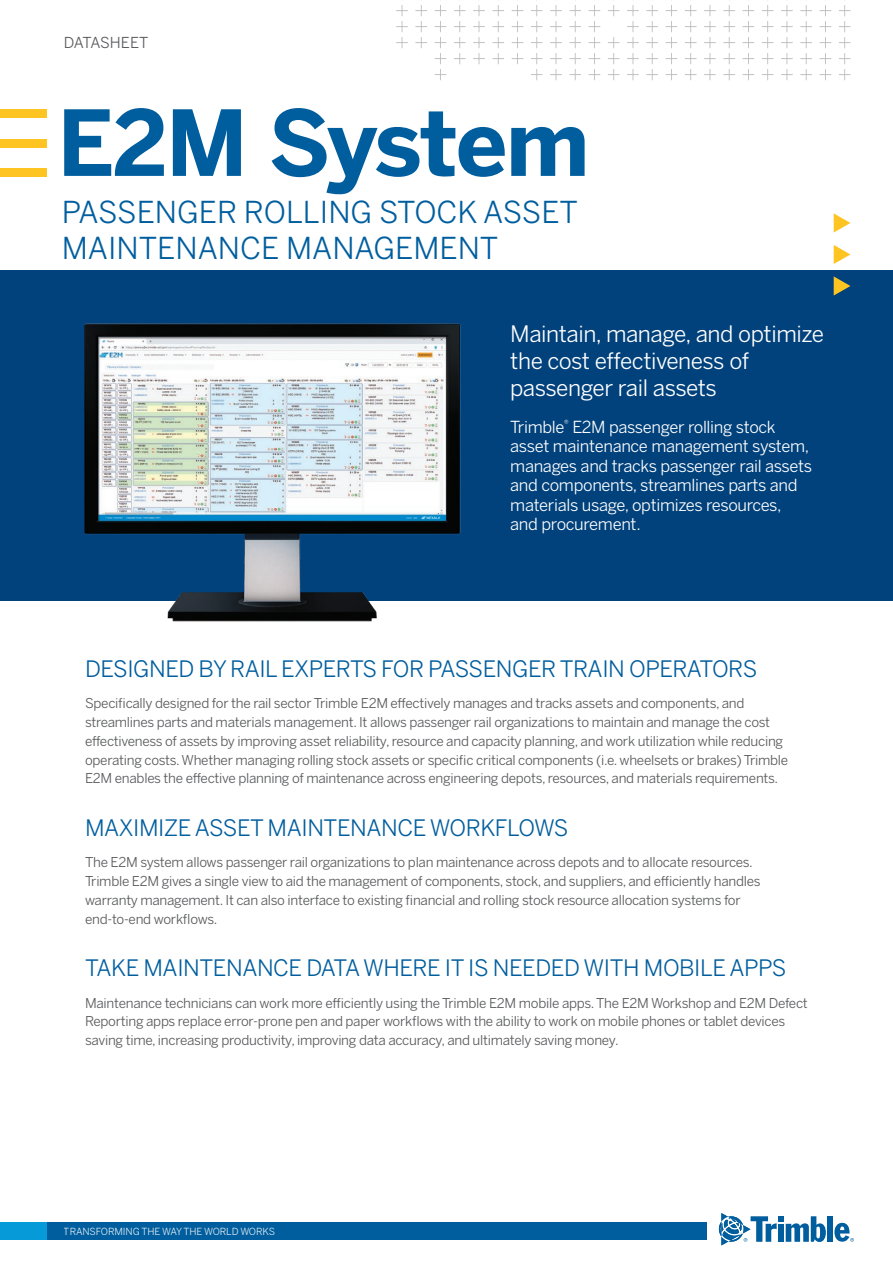
<style>
.page{position:relative;width:893px;height:1263px;background:#fff}
.page>*{position:absolute;margin:0;border:0;box-sizing:border-box;transform-origin:0 0}
.t1{font:700 90px "Benton Sans";letter-spacing:-.025em;color:#005e9e}
.t2{font:30px/36px "Benton Sans";color:#005e9e}
.t3{font:22.5px "Benton Sans";letter-spacing:-.02em;color:#005e9e}
.t4{font:22.5px/27px "Benton Sans";letter-spacing:-.02em;color:#fff}
.t5{font:16.5px/19.5px "Benton Sans";letter-spacing:-.02em;color:#fff}
.t6{font:15px "Benton Sans";letter-spacing:-.01em;color:#57585a}
.t7{font:13.5px/18.8px "Benton Sans";letter-spacing:-.02em;color:#57585a}
.t8{font:9.75px "Benton Sans";letter-spacing:-.01em;color:#fff}
</style>
<div class="page">
<div style="left:827px;top:1216px;width:6px;height:26px;background:#005e9e"></div>
<svg style="left:719px;top:1213px;width:107px;height:32px"></svg>
<svg style="left:834px;top:1223px;width:20px;height:19px"></svg>
<div style="left:0;top:1222px;width:704px;height:17px;background:#069ad9"></div>
<div style="left:47px;top:1222px;width:659px;height:17px;background:#005e9e"></div>
<div style="left:0;top:270px;width:893px;height:330px;background:#01427c"></div>
<img style="left:74px;top:323px;width:401px;height:299px">
<svg style="left:396px;top:0;width:454px;height:80px"></svg>
<div style="left:0;top:110px;width:47px;height:8px;background:#fec422"></div>
<div style="left:0;top:139px;width:47px;height:8px;background:#fec422"></div>
<div style="left:0;top:168px;width:47px;height:8px;background:#fec422"></div>
<svg style="left:834px;top:213px;width:16px;height:19px"></svg>
<svg style="left:834px;top:245px;width:16px;height:19px"></svg>
<svg style="left:834px;top:276px;width:16px;height:20px"></svg>
<p class="t6" style="left:64px;top:34px;width:86px">DATASHEET</p>
<h1 class="t1" style="left:57px;top:87px;width:534px">E2M System</h1>
<h2 class="t2" style="left:62px;top:194px;width:518px">PASSENGER ROLLING STOCK ASSET<br>MAINTENANCE MANAGEMENT</h2>
<h3 class="t4" style="left:510px;top:321px;width:315px">Maintain, manage, and optimize the cost effectiveness of passenger rail assets</h3>
<p class="t5" style="left:510px;top:417px;width:303px">Trimble<sup>®</sup> E2M passenger rolling stock asset maintenance management system, manages and tracks passenger rail assets and components, streamlines parts and materials usage, optimizes resources, and procurement.</p>
<h3 class="t3" style="left:85px;top:655px;width:674px">DESIGNED BY RAIL EXPERTS FOR PASSENGER TRAIN OPERATORS</h3>
<p class="t7" style="left:85px;top:694px;width:705px">Specifically designed for the rail sector Trimble E2M effectively manages and tracks assets and components, and streamlines parts and materials management. It allows passenger rail organizations to maintain and manage the cost effectiveness of assets by improving asset reliability, resource and capacity planning, and work utilization while reducing operating costs. Whether managing rolling stock assets or specific critical components (i.e. wheelsets or brakes) Trimble E2M enables the effective planning of maintenance across engineering depots, resources, and materials requirements.</p>
<h3 class="t3" style="left:85px;top:814px;width:485px">MAXIMIZE ASSET MAINTENANCE WORKFLOWS</h3>
<p class="t7" style="left:85px;top:853px;width:677px">The E2M system allows passenger rail organizations to plan maintenance across depots and to allocate resources.<br>Trimble E2M gives a single view to aid the management of components, stock, and suppliers, and efficiently handles warranty management. It can also interface to existing financial and rolling stock resource allocation systems for end‑to‑end workflows.</p>
<h3 class="t3" style="left:85px;top:954px;width:703px">TAKE MAINTENANCE DATA WHERE IT IS NEEDED WITH MOBILE APPS</h3>
<p class="t7" style="left:85px;top:993px;width:724px">Maintenance technicians can work more efficiently using the Trimble E2M mobile apps. The E2M Workshop and E2M Defect<br>Reporting apps replace error-prone pen and paper workflows with the ability to work on mobile phones or tablet devices saving time, increasing productivity, improving data accuracy, and ultimately saving money.</p>
<p class="t8" style="left:64px;top:1225px;width:213px">TRANSFORMING THE WAY THE WORLD WORKS</p>
</div>
